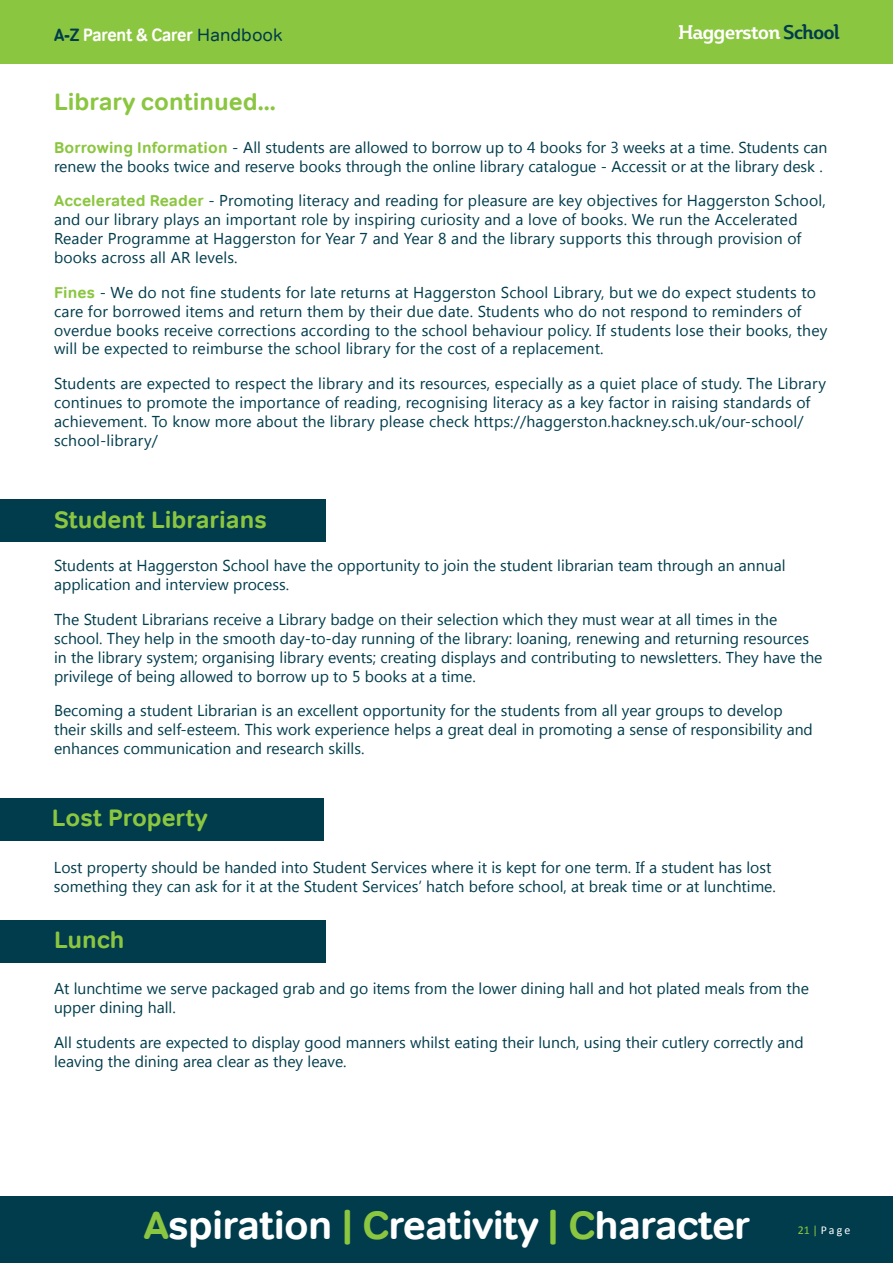
<style>
.page{position:relative;width:893px;height:1263px;background:#fff}
.page>*{position:absolute;margin:0;border:0;box-sizing:border-box;transform-origin:0 0}
.ParaStyle03-Leading_50_8_pts__Align_Left{font:700 39.9px "Tondo";letter-spacing:-.02em;color:#fff}
.t1{font:700 24px "Tondo";color:#8bc640}
.ParaStyle03-Leading_Auto__Align_Justifie{font:700 19.5px "Plume Da Ma";letter-spacing:-.05em;color:#fff}
.t2{font:18px "Tondo Signage";color:#fff}
.t3{font:15.75px/18.9px "Segoe UI";color:#003c4c}
.ParaStyle01-Leading_Auto__Align_Left{font:11.85px "Calibri";letter-spacing:.175em;color:#fff}
.s1{color:#003c4c}
.s2{font-family:"Tondo";color:#003c4c}
.s3{font-family:"Tondo";font-weight:700;color:#8bc640}
.s4{color:#8bc640}
</style>
<div class="page">
<div style="left:0;top:1196px;width:893px;height:67px;background:#003c4c"></div>
<div style="left:0;top:0;width:893px;height:64px;background:#8bc640"></div>
<div style="left:0;top:499px;width:325px;height:43px;background:#003c4c"></div>
<div style="left:0;top:798px;width:323px;height:42px;background:#003c4c"></div>
<div style="left:0;top:920px;width:325px;height:42px;background:#003c4c"></div>
<p class="t2" style="left:54px;top:24px;width:230px"><span class="s1">A-Z</span> Parent &amp; Carer <span class="s2">Handbook</span></p>
<p class="ParaStyle03-Leading_Auto__Align_Justifie" style="left:678px;top:20px;width:163px">Haggerston <span class="s1">School</span></p>
<p class="t1" style="left:54px;top:87px;width:223px">Library continued...</p>
<p class="t3" style="left:54px;top:137px;width:775px"><span class="s3">Borrowing Information</span> - All students are allowed to borrow up to 4 books for 3 weeks at a time. Students can renew the books twice and reserve books through the online library catalogue - Accessit or at the library desk .</p>
<p class="t3" style="left:54px;top:191px;width:773px"><span class="s3">Accelerated Reader</span> - Promoting literacy and reading for pleasure are key objectives for Haggerston School, and our library plays an important role by inspiring curiosity and a love of books. We run the Accelerated Reader Programme at Haggerston for Year 7 and Year 8 and the library supports this through provision of books across all AR levels.</p>
<p class="t3" style="left:54px;top:282px;width:775px"><span class="s3">Fines</span> - We do not fine students for late returns at Haggerston School Library, but we do expect students to care for borrowed items and return them by their due date. Students who do not respond to reminders of overdue books receive corrections according to the school behaviour policy. If students lose their books, they will be expected to reimburse the school library for the cost of a replacement.</p>
<p class="t3" style="left:54px;top:373px;width:773px">Students are expected to respect the library and its resources, especially as a quiet place of study. The Library continues to promote the importance of reading, recognising literacy as a key factor in raising standards of achievement. To know more about the library please check https://haggerston.hackney.sch.uk/our-school/ school-library/</p>
<p class="t1" style="left:54px;top:505px;width:214px">Student Librarians</p>
<p class="t3" style="left:54px;top:555px;width:733px">Students at Haggerston School have the opportunity to join the student librarian team through an annual application and interview process.</p>
<p class="t3" style="left:54px;top:609px;width:770px">The Student Librarians receive a Library badge on their selection which they must wear at all times in the school. They help in the smooth day-to-day running of the library: loaning, renewing and returning resources in the library system; organising library events; creating displays and contributing to newsletters. They have the privilege of being allowed to borrow up to 5 books at a time.</p>
<p class="t3" style="left:54px;top:700px;width:760px">Becoming a student Librarian is an excellent opportunity for the students from all year groups to develop their skills and self-esteem. This work experience helps a great deal in promoting a sense of responsibility and enhances communication and research skills.</p>
<p class="t1" style="left:52px;top:803px;width:157px">Lost Property</p>
<p class="t3" style="left:54px;top:858px;width:723px">Lost property should be handed into Student Services where it is kept for one term. If a student has lost something they can ask for it at the Student Services’ hatch before school, at break time or at lunchtime.</p>
<p class="t1" style="left:54px;top:925px;width:72px">Lunch</p>
<p class="t3" style="left:54px;top:978px;width:756px">At lunchtime we serve packaged grab and go items from the lower dining hall and hot plated meals from the upper dining hall.</p>
<p class="t3" style="left:54px;top:1032px;width:751px">All students are expected to display good manners whilst eating their lunch, using their cutlery correctly and leaving the dining area clear as they leave.</p>
<p class="ParaStyle03-Leading_50_8_pts__Align_Left" style="left:143px;top:1200px;width:608px"><span class="s4">A</span>spiration <span class="s4">| C</span>reativity <span class="s4">| C</span>haracter</p>
<p class="ParaStyle01-Leading_Auto__Align_Left" style="left:798px;top:1222px;width:54px"><span class="s4">21 |</span> Page</p>
</div>
